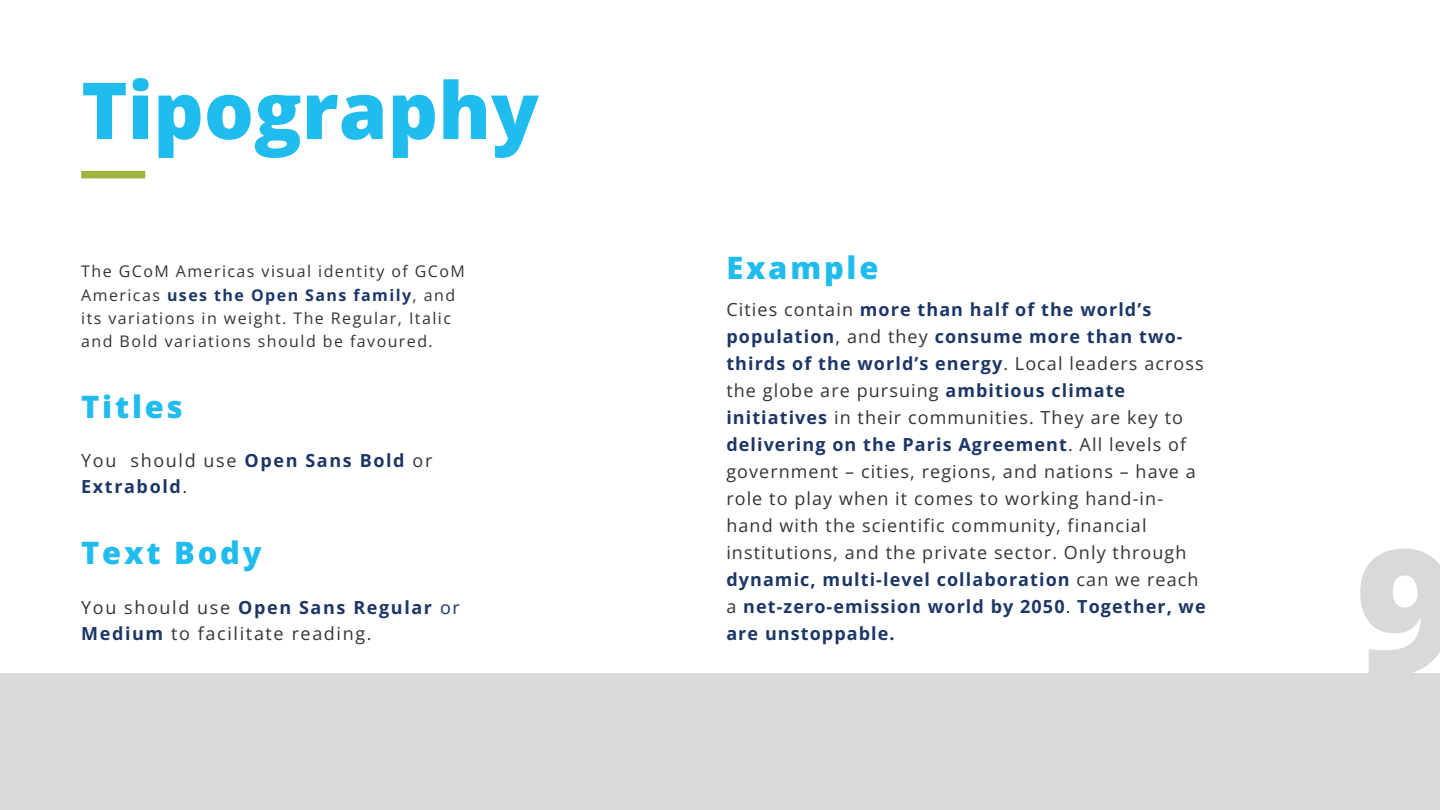
<style>
.page{position:relative;width:1440px;height:810px;background:#fff}
.page>*{position:absolute;margin:0;border:0;box-sizing:border-box;transform-origin:0 0}
.t1{font:800 174.3px "Open Sans";color:#d9d9d9}
.t2{font:800 78.7px "Open Sans";color:#20bcee}
.t3{font:800 30.9px "Open Sans";letter-spacing:.09em;color:#20bcee}
.t4{font:18px/27px "Open Sans";letter-spacing:.06em;color:#343434}
.t5{font:18px/26.2px "Open Sans";letter-spacing:.09em;color:#343434}
.t6{font:700 18px/26.2px "Open Sans";letter-spacing:.09em;color:#1c3665}
.t7{font:16px/23.2px "Open Sans";letter-spacing:.09em;color:#343434}
.s1{font-weight:700;color:#1c3767}
.s2{font-weight:400;color:#343434}
.s3{font-weight:700;color:#1c3665}
.s4{color:#1c3665}
</style>
<div class="page">
<div style="left:81px;top:171px;width:64px;height:7px;background:#9bb63b"></div>
<div style="left:0;top:673px;width:1440px;height:137px;background:#d9d9d9"></div>
<h2 class="t2" style="left:81px;top:55px;width:459px">Tipography</h2>
<p class="t7" style="left:81px;top:260px;width:385px">The GCoM Americas visual identity of GCoM Americas <span class="s1">uses the Open Sans family</span>, and its variations in weight. The Regular, Italic and Bold variations should be favoured.</p>
<h3 class="t3" style="left:81px;top:385px;width:103px">Titles</h3>
<p class="t6" style="left:81px;top:447px;width:353px"><span class="s2">You should use</span> Open Sans Bold <span class="s2">or<br></span>Extrabold<span class="s2">.</span></p>
<h3 class="t3" style="left:81px;top:531px;width:182px">Text Body</h3>
<p class="t5" style="left:81px;top:594px;width:380px">You should use <span class="s3">Open Sans Regular</span> <span class="s4">or<br></span><span class="s3">Medium</span> to facilitate reading.</p>
<h3 class="t3" style="left:726px;top:246px;width:154px">Example</h3>
<p class="t4" style="left:726px;top:295px;width:481px">Cities contain <span class="s1">more than half of the world’s population</span>, and they <span class="s1">consume more than two&shy;thirds of the world’s energy</span>. Local leaders across the globe are pursuing <span class="s3">ambitious climate initiatives</span> in their communities. They are key to <span class="s3">delivering on the Paris Agreement</span>. All levels of government – cities, regions, and nations – have a role to play when it comes to working hand-in&shy;hand with the scientific community, financial institutions, and the private sector. Only through <span class="s3">dynamic, multi-level collaboration</span> can we reach a <span class="s1">net-zero-emission world by 2050</span>. <span class="s3">Together, we are unstoppable.</span></p>
<h1 class="t1" style="left:1355px;top:489px;width:103px">9</h1>
</div>
